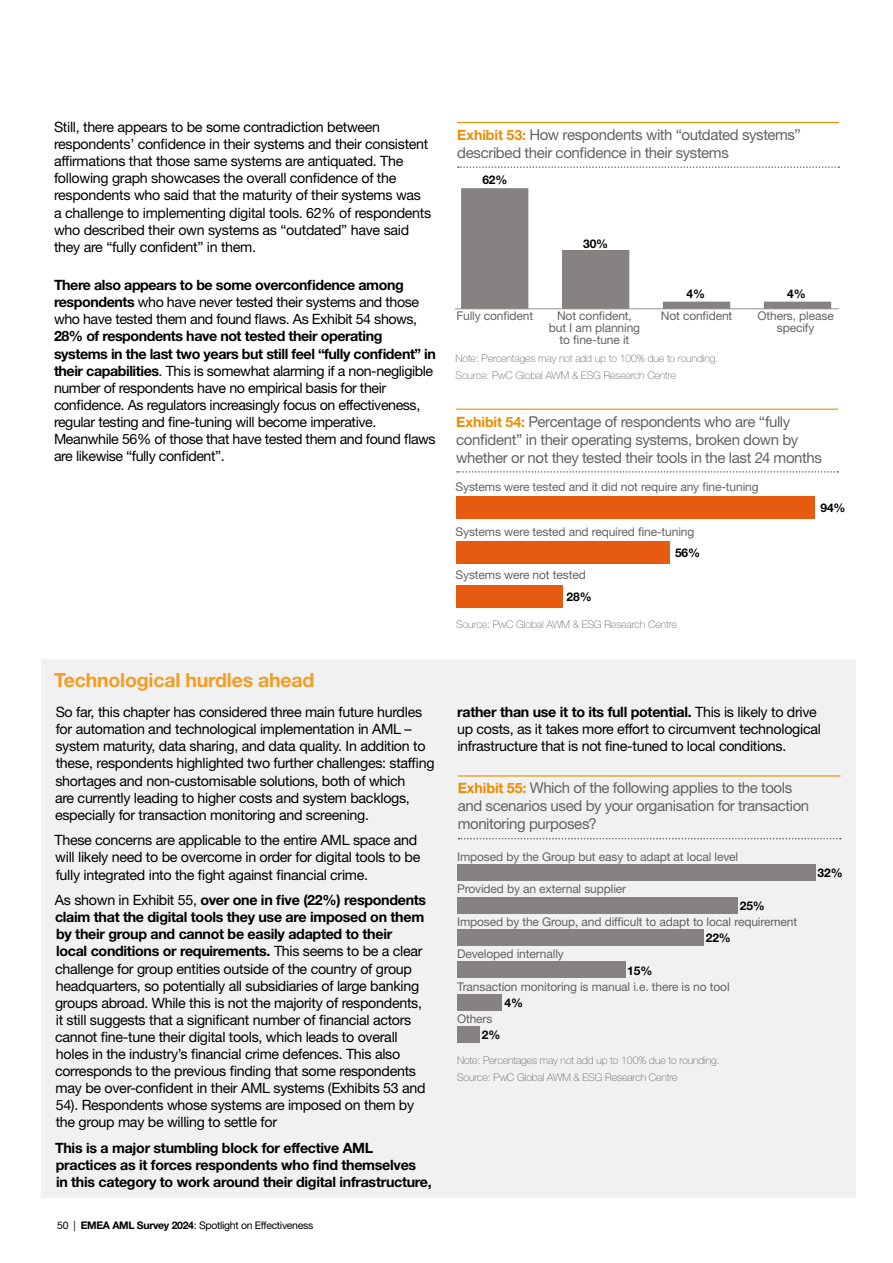
<style>
.page{position:relative;width:893px;height:1263px;background:#fff}
.page>*{position:absolute;margin:0;border:0;box-sizing:border-box;transform-origin:0 0}
.t1{font:700 19.5px "Helvetica Neue LT Std";letter-spacing:-.01em;color:#f59c24}
.t2{font:15px/18px "Helvetica Neue LT Std";letter-spacing:-.025em;color:#646363}
.t3{font:14.25px/17.1px "Helvetica Neue LT Std";letter-spacing:-.02em;color:#000}
.t4{font:700 14.25px/17.1px "Helvetica Neue LT Std";letter-spacing:-.02em;color:#000}
.t5{font:12px/12px "Helvetica Neue LT Std";letter-spacing:-.01em;color:#646363;text-align:center}
.t6{font:700 12px "Helvetica Neue LT Std";letter-spacing:-.01em;color:#000}
.t7{font:100 10.5px/16.8px "Helvetica Neue LT Std";letter-spacing:-.01em;color:#646363}
.t8{font:10.5px "Helvetica Neue LT Std";letter-spacing:-.03em;color:#000}
.s1{font-weight:700}
.s2{font-weight:700;font-size:14.25px;color:#eb8c03}
</style>
<div class="page">
<div style="left:41px;top:659px;width:814px;height:539px;background:#f1f1f1"></div>
<svg style="left:461px;top:188px;width:370px;height:121px"></svg>
<hr style="left:455px;top:309px;width:384px;height:1px;background:#868281">
<hr style="left:457px;top:122px;width:382px;height:1px;background:#eb8c03">
<svg style="left:458px;top:166px;width:381px;height:2px"></svg>
<div style="left:456px;top:585px;width:107px;height:23px;background:#e75b10"></div>
<div style="left:456px;top:541px;width:214px;height:22px;background:#e75b10"></div>
<div style="left:456px;top:497px;width:359px;height:22px;background:#e75b10"></div>
<hr style="left:456px;top:409px;width:382px;height:1px;background:#eb8c03">
<svg style="left:457px;top:471px;width:381px;height:2px"></svg>
<hr style="left:458px;top:775px;width:382px;height:1px;background:#eb8c03">
<svg style="left:458px;top:838px;width:383px;height:1px"></svg>
<div style="left:457px;top:1027px;width:22px;height:16px;background:#868281"></div>
<div style="left:457px;top:994px;width:45px;height:16px;background:#868281"></div>
<div style="left:457px;top:962px;width:168px;height:16px;background:#868281"></div>
<div style="left:457px;top:929px;width:246px;height:17px;background:#868281"></div>
<div style="left:457px;top:897px;width:280px;height:16px;background:#868281"></div>
<div style="left:457px;top:865px;width:358px;height:16px;background:#868281"></div>
<p class="t3" style="left:54px;top:118px;width:379px">Still, there appears to be some contradiction between respondents’ confidence in their systems and their consistent affirmations that those same systems are antiquated. The following graph showcases the overall confidence of the respondents who said that the maturity of their systems was a challenge to implementing digital tools. 62% of respondents who described their own systems as “outdated” have said they are “fully confident” in them.</p>
<p class="t3" style="left:54px;top:276px;width:367px"><span class="s1">There also appears to be some overconfidence among respondents</span> who have never tested their systems and those who have tested them and found flaws. As Exhibit 54 shows,</p>
<p class="t3" style="left:54px;top:328px;width:383px"><span class="s1">28% of respondents have not tested their operating systems in the last two years but still feel “fully confident” in their capabilities</span>. This is somewhat alarming if a non-negligible number of respondents have no empirical basis for their confidence. As regulators increasingly focus on effectiveness, regular testing and fine-tuning will become imperative.<br>Meanwhile 56% of those that have tested them and found flaws are likewise “fully confident”.</p>
<h1 class="t1" style="left:54px;top:668px;width:262px">Technological hurdles ahead</h1>
<p class="t3" style="left:55px;top:703px;width:381px">So far, this chapter has considered three main future hurdles for automation and technological implementation in AML – system maturity, data sharing, and data quality. In addition to these, respondents highlighted two further challenges: staffing shortages and non-customisable solutions, both of which<br>are currently leading to higher costs and system backlogs, especially for transaction monitoring and screening.</p>
<p class="t3" style="left:54px;top:831px;width:367px">These concerns are applicable to the entire AML space and will likely need to be overcome in order for digital tools to be fully integrated into the fight against financial crime.</p>
<p class="t3" style="left:55px;top:891px;width:373px">As shown in Exhibit 55, <span class="s1">over one in five (22%) respondents claim that the digital tools they use are imposed on them by their group and cannot be easily adapted to their<br>local conditions or requirements.</span> This seems to be a clear challenge for group entities outside of the country of group headquarters, so potentially all subsidiaries of large banking groups abroad. While this is not the majority of respondents, it still suggests that a significant number of financial actors cannot fine-tune their digital tools, which leads to overall holes in the industry’s financial crime defences. This also corresponds to the previous finding that some respondents may be over-confident in their AML systems (Exhibits 53 and 54). Respondents whose systems are imposed on them by the group may be willing to settle for</p>
<p class="t4" style="left:55px;top:1139px;width:378px">This is a major stumbling block for effective AML practices as it forces respondents who find themselves<br>in this category to work around their digital infrastructure,</p>
<p class="t8" style="left:57px;top:1219px;width:258px">50 | <span class="s1">EMEA AML Survey 2024</span>: Spotlight on Effectiveness</p>
<p class="t2" style="left:457px;top:125px;width:345px"><span class="s2">Exhibit 53:</span> How respondents with “outdated systems” described their confidence in their systems</p>
<p class="t6" style="left:482px;top:172px;width:27px">62%</p>
<p class="t6" style="left:583px;top:236px;width:27px">30%</p>
<p class="t5" style="left:456px;top:310px;width:78px">Fully confident</p>
<p class="t5" style="left:549px;top:310px;width:93px">Not confident, but I am planning to fine-tune it</p>
<p class="t6" style="left:686px;top:287px;width:20px">4%</p>
<p class="t6" style="left:787px;top:287px;width:20px">4%</p>
<p class="t5" style="left:661px;top:310px;width:73px">Not confident</p>
<p class="t5" style="left:757px;top:310px;width:78px">Others, please specify</p>
<p class="t7" style="left:455px;top:350px;width:264px">Note: Percentages may not add up to 100% due to rounding.<br>Source: PwC Global AWM &amp; ESG Research Centre</p>
<p class="t2" style="left:456px;top:412px;width:367px"><span class="s2">Exhibit 54:</span> Percentage of respondents who are “fully confident” in their operating systems, broken down by whether or not they tested their tools in the last 24 months</p>
<p class="t5" style="left:455px;top:481px;width:305px">Systems were tested and it did not require any fine-tuning</p>
<p class="t5" style="left:455px;top:525px;width:240px">Systems were tested and required fine-tuning</p>
<p class="t5" style="left:455px;top:569px;width:132px">Systems were not tested</p>
<p class="t6" style="left:675px;top:545px;width:27px">56%</p>
<p class="t6" style="left:567px;top:589px;width:27px">28%</p>
<p class="t7" style="left:456px;top:616px;width:222px">Source: PwC Global AWM &amp; ESG Research Centre</p>
<p class="t6" style="left:820px;top:500px;width:27px">94%</p>
<p class="t3" style="left:457px;top:703px;width:365px"><span class="s1">rather than use it to its full potential.</span> This is likely to drive up costs, as it takes more effort to circumvent technological infrastructure that is not fine-tuned to local conditions.</p>
<p class="t2" style="left:458px;top:779px;width:353px"><span class="s2">Exhibit 55:</span> Which of the following applies to the tools and scenarios used by your organisation for transaction monitoring purposes?</p>
<p class="t5" style="left:457px;top:850px;width:283px">Imposed by the Group but easy to adapt at local level</p>
<p class="t5" style="left:457px;top:883px;width:171px">Provided by an external supplier</p>
<p class="t5" style="left:457px;top:916px;width:342px">Imposed by the Group, and difficult to adapt to local requirement</p>
<p class="t6" style="left:740px;top:898px;width:27px">25%</p>
<p class="t6" style="left:706px;top:931px;width:27px">22%</p>
<p class="t5" style="left:457px;top:948px;width:108px">Developed internally</p>
<p class="t5" style="left:457px;top:981px;width:274px">Transaction monitoring is manual i.e. there is no tool</p>
<p class="t5" style="left:457px;top:1013px;width:37px">Others</p>
<p class="t6" style="left:627px;top:963px;width:27px">15%</p>
<p class="t6" style="left:504px;top:995px;width:20px">4%</p>
<p class="t6" style="left:482px;top:1027px;width:20px">2%</p>
<p class="t7" style="left:457px;top:1052px;width:264px">Note: Percentages may not add up to 100% due to rounding.<br>Source: PwC Global AWM &amp; ESG Research Centre</p>
<p class="t6" style="left:818px;top:865px;width:27px">32%</p>
</div>
